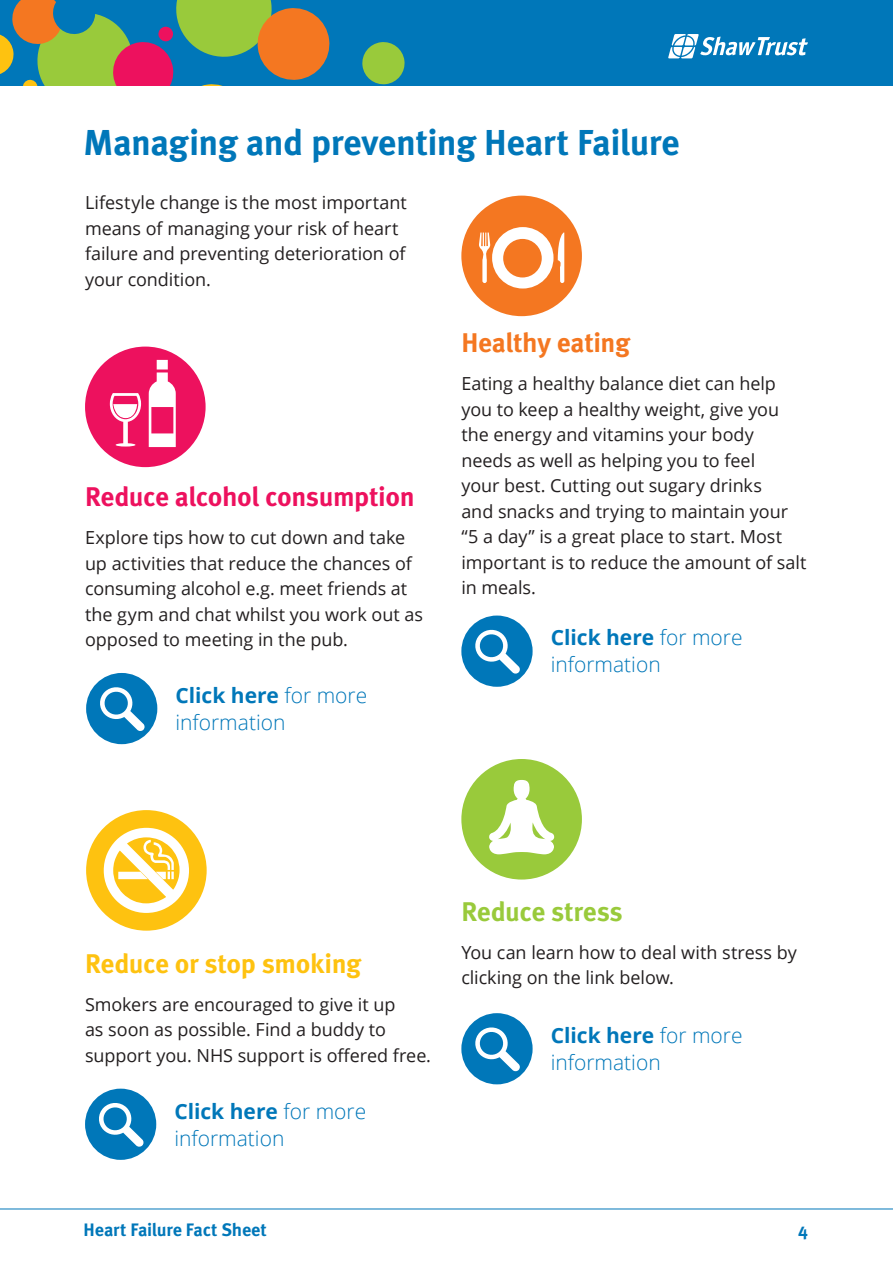
<style>
.page{position:relative;width:893px;height:1263px;background:#fff}
.page>*{position:absolute;margin:0;border:0;box-sizing:border-box;transform-origin:0 0}
.t1{font:700 36px "Meta OT";letter-spacing:-.015em;color:#0077b9}
.t2{font:700 27px "Meta OT";letter-spacing:-.015em;color:#ed115e}
.t3{font:700 27px "Meta OT";letter-spacing:-.015em;color:#fec210}
.t4{font:700 27px "Meta OT";letter-spacing:-.015em;color:#f47721}
.t5{font:700 27px "Meta OT";letter-spacing:-.015em;color:#99ca3b}
.t6{font:300 21px/27px "Open Sans";color:#0077b9}
.t7{font:18px/25.5px "Open Sans";letter-spacing:-.005em;color:#231f20}
.t8{font:700 18px "Meta OT";letter-spacing:-.015em;color:#0077b9}
.s1{font-weight:700}
</style>
<div class="page">
<hr style="left:0;top:1208px;width:893px;height:1px;background:#0077b9">
<div style="left:0;top:0;width:893px;height:85px;background:#0077b9"></div>
<svg style="left:362px;top:42px;width:43px;height:43px"></svg>
<svg style="left:0;top:0;width:330px;height:85px"></svg>
<svg style="left:668px;top:34px;width:140px;height:24px"></svg>
<div style="left:85px;top:1089px;width:71px;height:71px;background:#0077b9;border-radius:50%"></div>
<svg style="left:99px;top:1103px;width:45px;height:44px"></svg>
<div style="left:86px;top:673px;width:71px;height:71px;background:#0077b9;border-radius:50%"></div>
<svg style="left:100px;top:687px;width:45px;height:44px"></svg>
<div style="left:461px;top:615px;width:72px;height:72px;background:#0077b9;border-radius:50%"></div>
<svg style="left:475px;top:629px;width:45px;height:45px"></svg>
<div style="left:461px;top:1013px;width:72px;height:71px;background:#0077b9;border-radius:50%"></div>
<svg style="left:475px;top:1027px;width:45px;height:44px"></svg>
<div style="left:461px;top:759px;width:121px;height:120px;background:#99ca3b;border-radius:50%"></div>
<svg style="left:489px;top:780px;width:65px;height:74px"></svg>
<div style="left:461px;top:196px;width:121px;height:120px;background:#f47721;border-radius:50%"></div>
<svg style="left:479px;top:227px;width:85px;height:61px"></svg>
<div style="left:85px;top:347px;width:121px;height:120px;background:#ed115e;border-radius:50%"></div>
<svg style="left:110px;top:360px;width:66px;height:87px"></svg>
<div style="left:86px;top:810px;width:121px;height:121px;background:#fec210;border-radius:50%"></div>
<svg style="left:104px;top:828px;width:85px;height:85px"></svg>
<h1 class="t1" style="left:84px;top:119px;width:597px">Managing and preventing Heart Failure</h1>
<p class="t7" style="left:85px;top:190px;width:323px">Lifestyle change is the most important means of managing your risk of heart failure and preventing deterioration of your condition.</p>
<h2 class="t2" style="left:85px;top:479px;width:331px">Reduce alcohol consumption</h2>
<p class="t7" style="left:85px;top:524px;width:340px">Explore tips how to cut down and take up activities that reduce the chances of consuming alcohol e.g. meet friends at the gym and chat whilst you work out as opposed to meeting in the pub.</p>
<p class="t6" style="left:175px;top:681px;width:193px"><span class="s1">Click here</span> for more information</p>
<h2 class="t4" style="left:461px;top:326px;width:170px">Healthy eating</h2>
<p class="t7" style="left:461px;top:371px;width:347px">Eating a healthy balance diet can help you to keep a healthy weight, give you the energy and vitamins your body needs as well as helping you to feel<br>your best. Cutting out sugary drinks<br>and snacks and trying to maintain your “5 a day” is a great place to start. Most important is to reduce the amount of salt in meals.</p>
<p class="t6" style="left:551px;top:624px;width:193px"><span class="s1">Click here</span> for more information</p>
<h2 class="t3" style="left:85px;top:946px;width:278px">Reduce or stop smoking</h2>
<p class="t7" style="left:85px;top:991px;width:348px">Smokers are encouraged to give it up<br>as soon as possible. Find a buddy to support you. NHS support is offered free.</p>
<p class="t6" style="left:174px;top:1097px;width:193px"><span class="s1">Click here</span> for more information</p>
<h2 class="t5" style="left:461px;top:894px;width:163px">Reduce stress</h2>
<p class="t7" style="left:461px;top:939px;width:337px">You can learn how to deal with stress by clicking on the link below.</p>
<p class="t6" style="left:551px;top:1021px;width:193px"><span class="s1">Click here</span> for more information</p>
<p class="t8" style="left:84px;top:1218px;width:185px">Heart Failure Fact Sheet</p>
<p class="t8" style="left:798px;top:1218px;width:11px">4</p>
</div>
